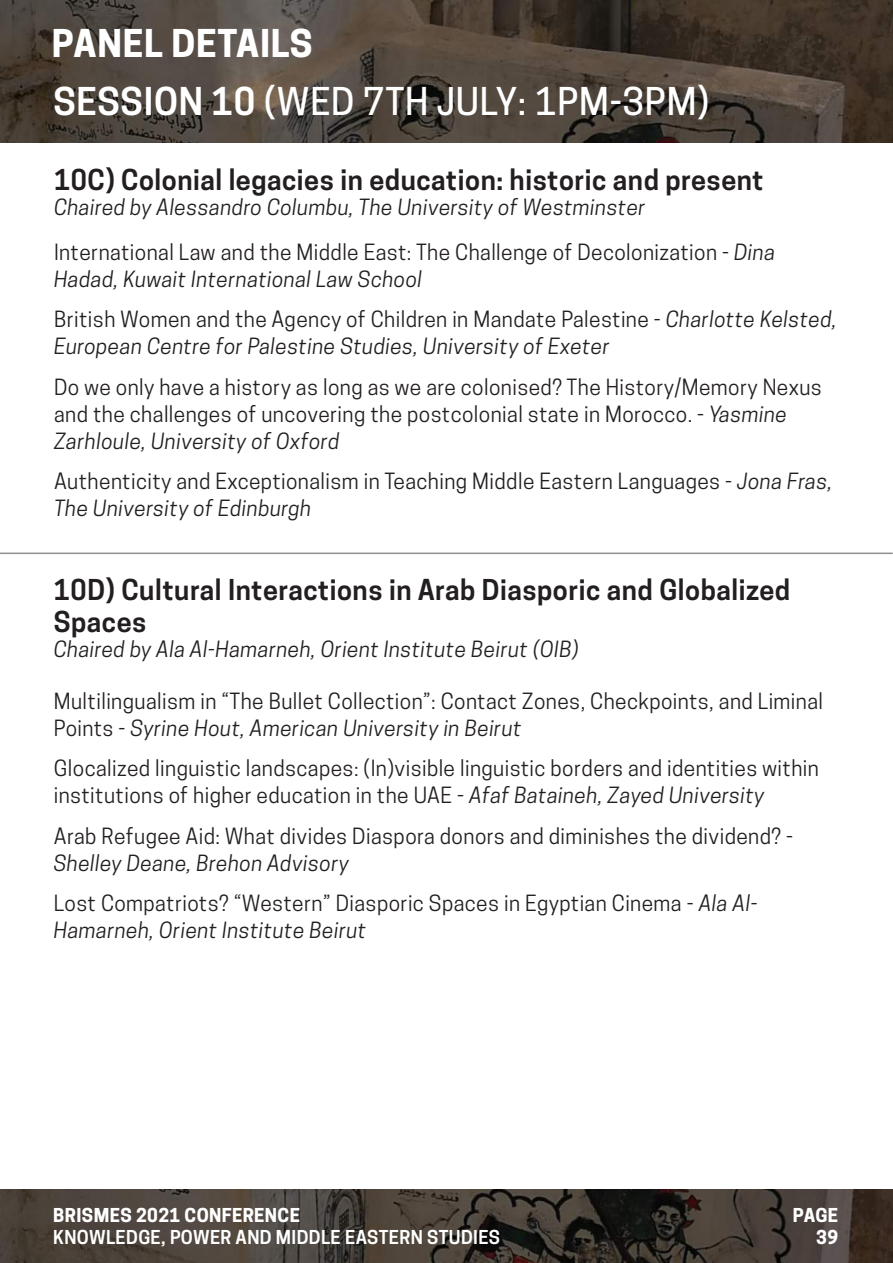
<style>
.page{position:relative;width:893px;height:1263px;background:#fff}
.page>*{position:absolute;margin:0;border:0;box-sizing:border-box;transform-origin:0 0}
.t1{font:500 36px "Cooper Hewitt";letter-spacing:.02em;color:#fff}
.t2{font:700 36px "Cooper Hewitt";letter-spacing:.02em;color:#fff}
.t3{font:600 27px/32.4px "Cooper Hewitt";letter-spacing:.02em;color:#231f20}
.t4{font:21px/27px "Cooper Hewitt";letter-spacing:.02em;color:#231f20}
.t5{font:italic 21px "Cooper Hewitt";letter-spacing:.02em;color:#231f20}
.t6{font:600 18px "Cooper Hewitt";letter-spacing:.02em;color:#fff}
.t7{font:700 18px/21.6px "Cooper Hewitt";letter-spacing:.02em;color:#fff;text-align:right}
.s1{font-weight:600}
.s2{font-style:italic}
</style>
<div class="page">
<img style="left:0;top:1189px;width:893px;height:74px">
<img style="left:0;top:0;width:893px;height:143px">
<hr style="left:0;top:552px;width:893px;height:2px;background:#231f20">
<h1 class="t2" style="left:52px;top:23px;width:262px">PANEL DETAILS</h1>
<h1 class="t1" style="left:53px;top:80px;width:657px"><span class="s1">SESSION 10</span> (WED 7TH JULY: 1PM-3PM)</h1>
<p class="t3" style="left:54px;top:164px;width:711px">10C) Colonial legacies in education: historic and present</p>
<p class="t4" style="left:54px;top:185px;width:723px;line-height:44.2px"><span class="s2">Chaired by Alessandro Columbu, The University of Westminster<br></span>International Law and the Middle East: The Challenge of Decolonization - <span class="s2">Dina</span></p>
<p class="t4" style="left:54px;top:258px;width:784px;line-height:40.5px"><span class="s2">Hadad, Kuwait International Law School<br></span>British Women and the Agency of Children in Mandate Palestine - <span class="s2">Charlotte Kelsted,</span></p>
<p class="t5" style="left:54px;top:334px;width:557px">European Centre for Palestine Studies, University of Exeter</p>
<p class="t4" style="left:54px;top:373px;width:769px">Do we only have a history as long as we are colonised? The History/Memory Nexus and the challenges of uncovering the postcolonial state in Morocco. - <span class="s2">Yasmine<br>Zarhloule, University of Oxford</span></p>
<p class="t4" style="left:54px;top:468px;width:780px">Authenticity and Exceptionalism in Teaching Middle Eastern Languages - <span class="s2">Jona Fras,<br>The University of Edinburgh</span></p>
<p class="t3" style="left:54px;top:574px;width:738px">10D) Cultural Interactions in Arab Diasporic and Globalized<br>Spaces</p>
<p class="t5" style="left:54px;top:637px;width:526px">Chaired by Ala Al-Hamarneh, Orient Institute Beirut (OIB)</p>
<p class="t4" style="left:54px;top:687px;width:771px">Multilingualism in “The Bullet Collection”: Contact Zones, Checkpoints, and Liminal<br>Points - <span class="s2">Syrine Hout, American University in Beirut</span></p>
<p class="t4" style="left:54px;top:755px;width:767px">Glocalized linguistic landscapes: (In)visible linguistic borders and identities within institutions of higher education in the UAE - <span class="s2">Afaf Bataineh, Zayed University</span></p>
<p class="t4" style="left:54px;top:822px;width:741px">Arab Refugee Aid: What divides Diaspora donors and diminishes the dividend? -</p>
<p class="t4" style="left:54px;top:842px;width:705px;line-height:40.5px"><span class="s2">Shelley Deane, Brehon Advisory<br></span>Lost Compatriots? “Western” Diasporic Spaces in Egyptian Cinema - <span class="s2">Ala Al-</span></p>
<p class="t5" style="left:54px;top:918px;width:314px">Hamarneh, Orient Institute Beirut</p>
<p class="t7" style="left:53px;top:1204px;width:248px">BRISMES 2021 CONFERENCE</p>
<p class="t6" style="left:53px;top:1226px;width:448px">KNOWLEDGE, POWER AND MIDDLE EASTERN STUDIES</p>
<p class="t7" style="left:793px;top:1204px;width:47px">PAGE<br>39</p>
</div>
